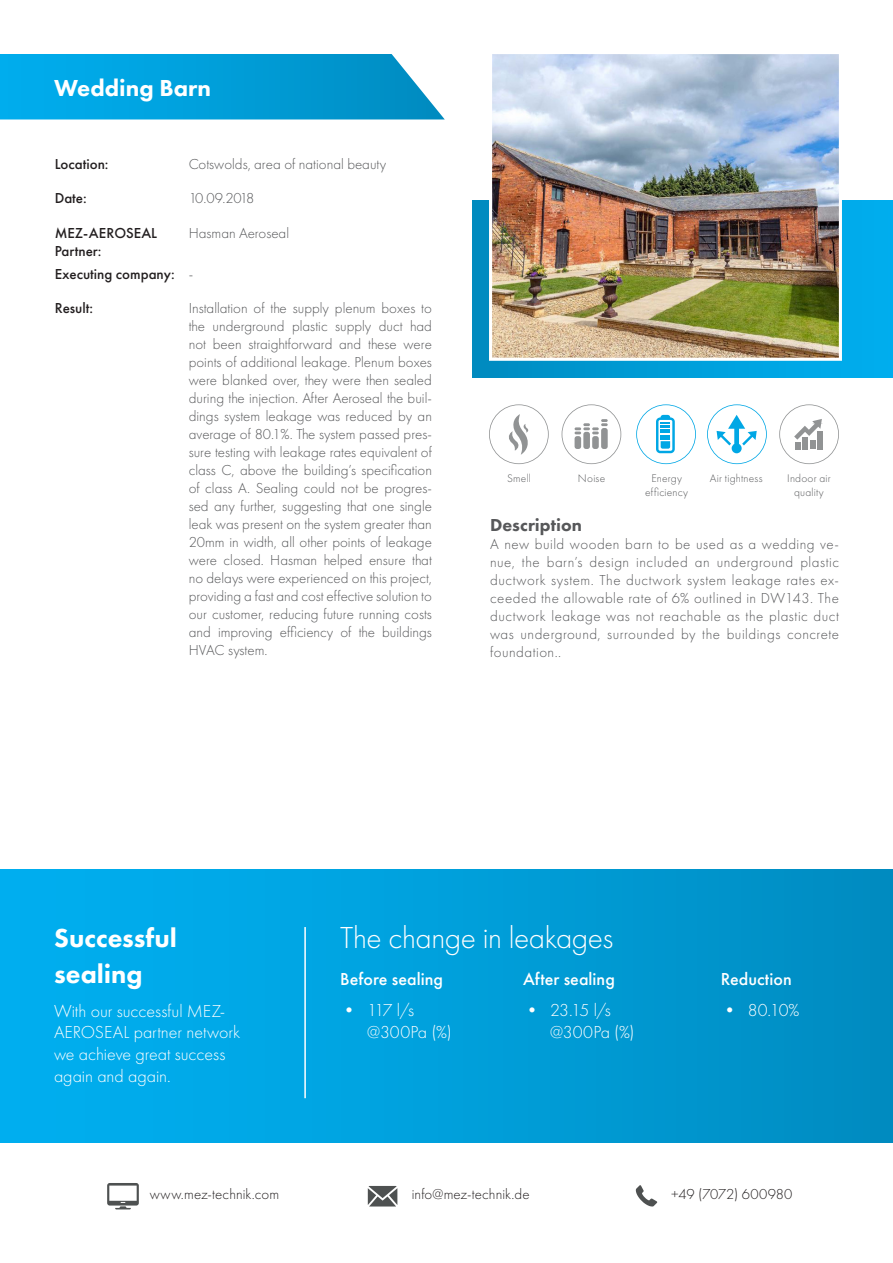
<style>
.page{position:relative;width:893px;height:1263px;background:#fff}
.page>*{position:absolute;margin:0;border:0;box-sizing:border-box;transform-origin:0 0}
.t1{font:300 31.5px "Futura PT";letter-spacing:-.015em;color:#fff}
.t2{font:800 27px/36px "Futura PT";color:#fff}
.t3{font:800 24px "Futura PT";color:#fff}
.t4{font:300 18px/21.6px "Futura PT";color:#fff}
.t5{font:500 18px "Futura PT";letter-spacing:.005em;color:#fff}
.t6{font:300 18px/21.6px "Futura PT";letter-spacing:-.02em;color:#fff}
.t7{font:800 18px "Futura PT";color:#57585a}
.t8{font:300 15px/18px "Futura PT";color:#57585a;text-align:justify}
.t9{font:500 15px/18px "Futura PT";color:#231f20}
.t10{font:300 15px "Futura PT";letter-spacing:.005em;color:#231f20}
.t11{font:300 11.4px/13.8px "Futura PT";letter-spacing:.02em;color:#57585a;text-align:center}
.s1{font-weight:300;color:#57585a}
</style>
<div class="page">
<svg style="left:0;top:54px;width:445px;height:65px;background:#0fa4db"></svg>
<div style="left:0;top:870px;width:893px;height:273px;background:linear-gradient(to right,#00b1f3,#008dc2)"></div>
<hr style="left:304px;top:927px;width:2px;height:171px;background:#fff">
<svg style="left:489px;top:404px;width:60px;height:60px"></svg>
<svg style="left:636px;top:404px;width:60px;height:60px"></svg>
<svg style="left:562px;top:404px;width:59px;height:60px"></svg>
<svg style="left:707px;top:404px;width:60px;height:60px"></svg>
<svg style="left:779px;top:404px;width:60px;height:60px"></svg>
<div style="left:472px;top:200px;width:421px;height:178px;background:linear-gradient(to right,#008cc0,#00b0f1)"></div>
<img style="left:493px;top:55px;width:345px;height:302px">
<div style="left:489px;top:51px;width:353px;height:310px;border:3px solid #fff"></div>
<svg style="left:107px;top:1183px;width:32px;height:26px"></svg>
<svg style="left:636px;top:1185px;width:21px;height:21px"></svg>
<svg style="left:368px;top:1186px;width:29px;height:20px"></svg>
<h3 class="t3" style="left:54px;top:73px;width:158px">Wedding Barn</h3>
<p class="t9" style="left:55px;top:155px;width:55px">Location:</p>
<p class="t8" style="left:189px;top:156px;width:199px">Cotswolds, area of national beauty</p>
<p class="t9" style="left:55px;top:189px;width:34px">Date:</p>
<p class="t8" style="left:189px;top:190px;width:67px">10.09.2018</p>
<p class="t9" style="left:55px;top:224px;width:104px">MEZ-AEROSEAL<br>Partner:</p>
<p class="t8" style="left:189px;top:224px;width:102px">Hasman Aeroseal</p>
<p class="t9" style="left:55px;top:265px;width:140px">Executing company: <span class="s1">-</span></p>
<p class="t9" style="left:55px;top:299px;width:40px">Result:</p>
<p class="t8" style="left:189px;top:299px;width:245px">Installation of the supply plenum boxes to the underground plastic supply duct had not been straightforward and these were points of additional leakage. Plenum boxes were blanked over, they were then sealed during the injection. After Aeroseal the buil&shy;dings system leakage was reduced by an average of 80.1%. The system passed pres&shy;sure testing with leakage rates equivalent of class C, above the building’s specification of class A. Sealing could not be progres&shy;sed any further, suggesting that one single leak was present on the system greater than 20mm in width, all other points of leakage were closed. Hasman helped ensure that no delays were experienced on this project, providing a fast and cost effective solution to our customer, reducing future running costs and improving efficiency of the buildings HVAC system.</p>
<p class="t11" style="left:507px;top:471px;width:25px">Smell</p>
<p class="t11" style="left:645px;top:471px;width:44px">Energy efficiency</p>
<p class="t11" style="left:578px;top:471px;width:29px">Noise</p>
<p class="t11" style="left:710px;top:471px;width:54px">Air tightness</p>
<p class="t11" style="left:787px;top:471px;width:45px">Indoor air quality</p>
<p class="t7" style="left:490px;top:514px;width:93px">Description</p>
<p class="t8" style="left:490px;top:536px;width:350px">A new build wooden barn to be used as a wedding ve&shy;nue, the barn’s design included an underground plastic ductwork system. The ductwork system leakage rates ex&shy;ceeded the allowable rate of 6% outlined in DW143. The ductwork leakage was not reachable as the plastic duct was underground, surrounded by the buildings concrete foundation..</p>
<h2 class="t2" style="left:54px;top:920px;width:124px">Successful sealing</h2>
<h1 class="t1" style="left:340px;top:919px;width:275px">The change in leakages</h1>
<p class="t5" style="left:340px;top:968px;width:104px">Before sealing</p>
<p class="t6" style="left:367px;top:999px;width:86px;text-indent:-27px">• 117 l/s @300Pa (%)</p>
<p class="t5" style="left:523px;top:968px;width:93px">After sealing</p>
<p class="t4" style="left:550px;top:999px;width:86px;text-indent:-27px">• 23.15 l/s @300Pa (%)</p>
<p class="t4" style="left:54px;top:1000px;width:188px">With our successful MEZ-<br>AEROSEAL partner network we achieve great success again and again.</p>
<p class="t5" style="left:721px;top:968px;width:72px">Reduction</p>
<p class="t4" style="left:721px;top:999px;width:80px">• 80.10%</p>
<p class="t10" style="left:150px;top:1186px;width:131px">www.mez-technik.com</p>
<p class="t10" style="left:412px;top:1185px;width:119px">info@mez-technik.de</p>
<p class="t10" style="left:671px;top:1185px;width:123px">+49 (7072) 600980</p>
</div>
